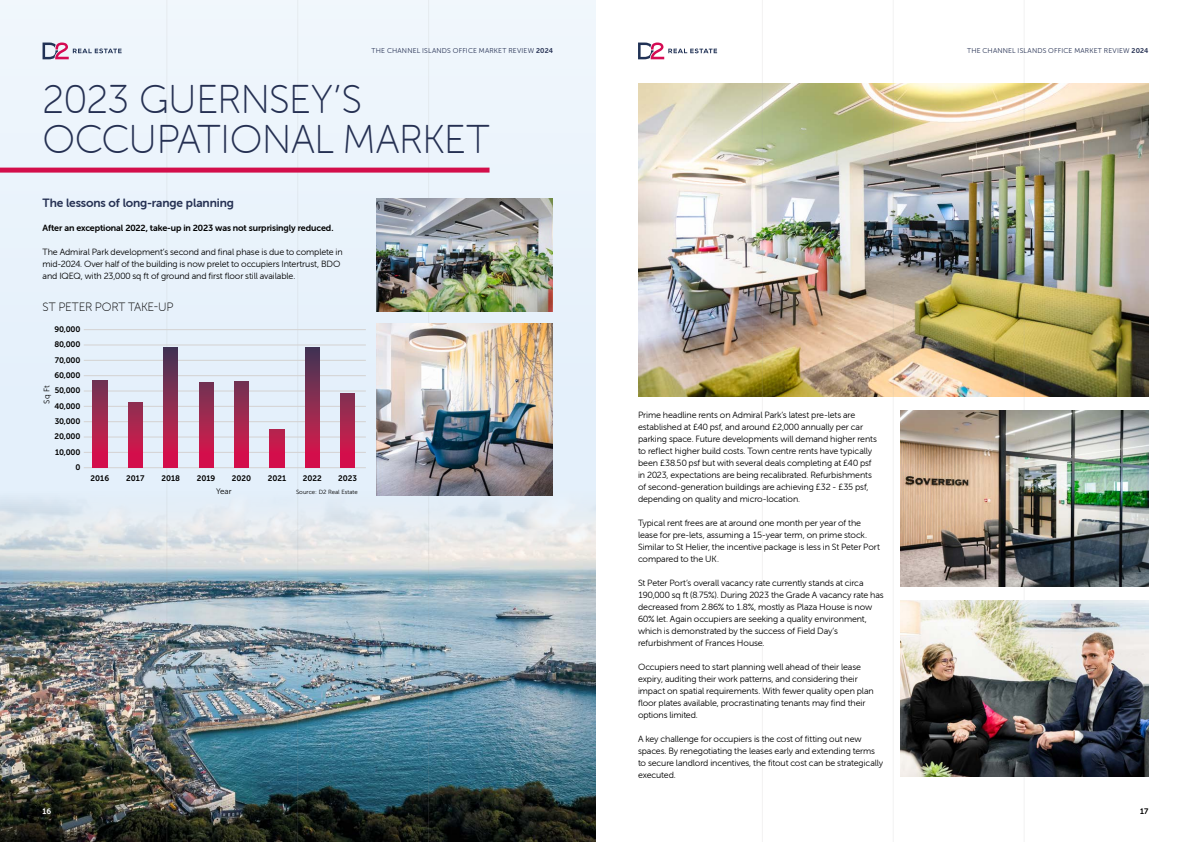
<style>
.page{position:relative;width:1191px;height:842px;background:#fff}
.page>*{position:absolute;margin:0;border:0;box-sizing:border-box;transform-origin:0 0}
.t1{font:40px/40px "Museo Sans Rounded 100";letter-spacing:-.015em;color:#253052}
.t2{font:12px "Museo Sans Rounded 700";letter-spacing:-.01em;color:#253052}
.t3{font:12px "Museo Sans Rounded 100";letter-spacing:-.015em;color:#000}
.t4{font:9px/12px "Museo Sans Rounded 300";letter-spacing:-.01em;color:#000}
.t5{font:9px "Museo Sans Rounded 700";letter-spacing:-.01em;color:#000}
.t6{font:8px/15.4px "Museo Sans 700";letter-spacing:-.025em;color:#000;text-align:right}
.t7{font:8px "Museo Sans 300";color:#000}
.t8{font:8px "Museo Sans Rounded 700";color:#fff}
.t9{font:8px "Museo Sans Rounded 700";color:#000}
.t10{font:7px "Museo Sans Rounded 300";letter-spacing:.03em;color:#253052}
.t11{font:6px "Museo Sans 300";color:#000}
.s1{font-family:"Museo Sans Rounded 700"}
</style>
<div class="page">
<div style="left:0;top:0;width:595px;height:842px;background:#ebf4fc"></div>
<img style="left:0;top:427px;width:595px;height:415px">
<img style="left:638px;top:83px;width:510px;height:314px">
<hr style="left:167px;top:0;width:1px;height:842px;background:#a8a7a4">
<hr style="left:297px;top:0;width:1px;height:842px;background:#a8a7a4">
<hr style="left:428px;top:0;width:1px;height:842px;background:#a8a7a4">
<hr style="left:762px;top:0;width:1px;height:842px;background:#a8a7a4">
<hr style="left:893px;top:0;width:1px;height:842px;background:#a8a7a4">
<hr style="left:1024px;top:0;width:1px;height:842px;background:#a8a7a4">
<div style="left:0;top:168px;width:489px;height:5px;background:#d30e4b"></div>
<svg style="left:43px;top:43px;width:79px;height:16px"></svg>
<svg style="left:638px;top:43px;width:79px;height:16px"></svg>
<img style="left:900px;top:411px;width:248px;height:175px">
<img style="left:376px;top:323px;width:177px;height:173px">
<img style="left:376px;top:198px;width:177px;height:114px">
<img style="left:900px;top:600px;width:248px;height:176px">
<hr style="left:84px;top:467px;width:282px;height:1px;background:#d4d2d1">
<hr style="left:84px;top:452px;width:282px;height:1px;background:#d4d2d1">
<hr style="left:84px;top:437px;width:282px;height:1px;background:#d4d2d1">
<hr style="left:84px;top:421px;width:282px;height:1px;background:#d4d2d1">
<hr style="left:84px;top:406px;width:282px;height:1px;background:#d4d2d1">
<hr style="left:84px;top:391px;width:282px;height:1px;background:#d4d2d1">
<hr style="left:84px;top:345px;width:282px;height:1px;background:#d4d2d1">
<hr style="left:84px;top:360px;width:282px;height:1px;background:#d4d2d1">
<hr style="left:84px;top:375px;width:282px;height:1px;background:#d4d2d1">
<hr style="left:84px;top:329px;width:282px;height:1px;background:#d4d2d1">
<svg style="left:93px;top:380px;width:14px;height:88px"></svg>
<svg style="left:128px;top:402px;width:14px;height:66px"></svg>
<svg style="left:164px;top:348px;width:14px;height:120px;background:#92264f"></svg>
<svg style="left:199px;top:383px;width:14px;height:85px"></svg>
<svg style="left:234px;top:381px;width:15px;height:87px"></svg>
<svg style="left:270px;top:429px;width:14px;height:39px"></svg>
<svg style="left:341px;top:393px;width:14px;height:75px"></svg>
<svg style="left:305px;top:348px;width:14px;height:120px;background:#92264f"></svg>
<p class="t10" style="left:371px;top:47px;width:183px">THE CHANNEL ISLANDS OFFICE MARKET REVIEW <span class="s1">2024</span></p>
<p class="t10" style="left:967px;top:47px;width:183px">THE CHANNEL ISLANDS OFFICE MARKET REVIEW <span class="s1">2024</span></p>
<h1 class="t1" style="left:43px;top:80px;width:448px">2023 GUERNSEY’S<br>OCCUPATIONAL MARKET</h1>
<h2 class="t2" style="left:43px;top:197px;width:193px">The lessons of long-range planning</h2>
<p class="t5" style="left:43px;top:223px;width:292px">After an exceptional 2022, take-up in 2023 was not surprisingly reduced.</p>
<p class="t4" style="left:43px;top:246px;width:302px">The Admiral Park development’s second and final phase is due to complete in mid-2024. Over half of the building is now prelet to occupiers Intertrust, BDO and IQEQ, with 23,000 sq ft of ground and first floor still available.</p>
<h2 class="t3" style="left:43px;top:301px;width:133px">ST PETER PORT TAKE-UP</h2>
<p class="t6" style="left:54px;top:321px;width:28px">90,000<br>80,000<br>70,000<br>60,000<br>50,000<br>40,000<br>30,000<br>20,000<br>10,000<br>0</p>
<p class="t6" style="left:91px;top:471px;width:20px">2016</p>
<p class="t6" style="left:126px;top:471px;width:20px">2017</p>
<p class="t6" style="left:161px;top:471px;width:20px">2018</p>
<p class="t6" style="left:197px;top:471px;width:20px">2019</p>
<p class="t7" style="left:42px;top:404px;width:19px;rotate:-90deg">Sq Ft</p>
<p class="t6" style="left:232px;top:471px;width:21px">2020</p>
<p class="t6" style="left:268px;top:471px;width:20px">2021</p>
<p class="t6" style="left:303px;top:471px;width:20px">2022</p>
<p class="t6" style="left:338px;top:471px;width:20px">2023</p>
<p class="t11" style="left:296px;top:489px;width:63px">Source: D2 Real Estate</p>
<p class="t7" style="left:216px;top:487px;width:17px">Year</p>
<p class="t4" style="left:638px;top:409px;width:240px">Prime headline rents on Admiral Park’s latest pre-lets are established at £40 psf, and around £2,000 annually per car parking space. Future developments will demand higher rents to reflect higher build costs. Town centre rents have typically been £38.50 psf but with several deals completing at £40 psf in 2023, expectations are being recalibrated. Refurbishments of second-generation buildings are achieving £32 - £35 psf, depending on quality and micro-location.</p>
<p class="t4" style="left:638px;top:517px;width:243px">Typical rent frees are at around one month per year of the lease for pre-lets, assuming a 15-year term, on prime stock.<br>Similar to St Helier, the incentive package is less in St Peter Port compared to the UK.</p>
<p class="t4" style="left:638px;top:577px;width:247px">St Peter Port’s overall vacancy rate currently stands at circa 190,000 sq ft (8.75%). During 2023 the Grade A vacancy rate has decreased from 2.86% to 1.8%, mostly as Plaza House is now 60% let. Again occupiers are seeking a quality environment, which is demonstrated by the success of Field Day’s refurbishment of Frances House.</p>
<p class="t4" style="left:638px;top:661px;width:237px">Occupiers need to start planning well ahead of their lease expiry, auditing their work patterns, and considering their impact on spatial requirements. With fewer quality open plan floor plates available, procrastinating tenants may find their options limited.</p>
<p class="t4" style="left:638px;top:733px;width:247px">A key challenge for occupiers is the cost of fitting out new spaces. By renegotiating the leases early and extending terms to secure landlord incentives, the fitout cost can be strategically executed.</p>
<p class="t8" style="left:43px;top:806px;width:10px">16</p>
<p class="t9" style="left:1140px;top:806px;width:10px">17</p>
</div>
